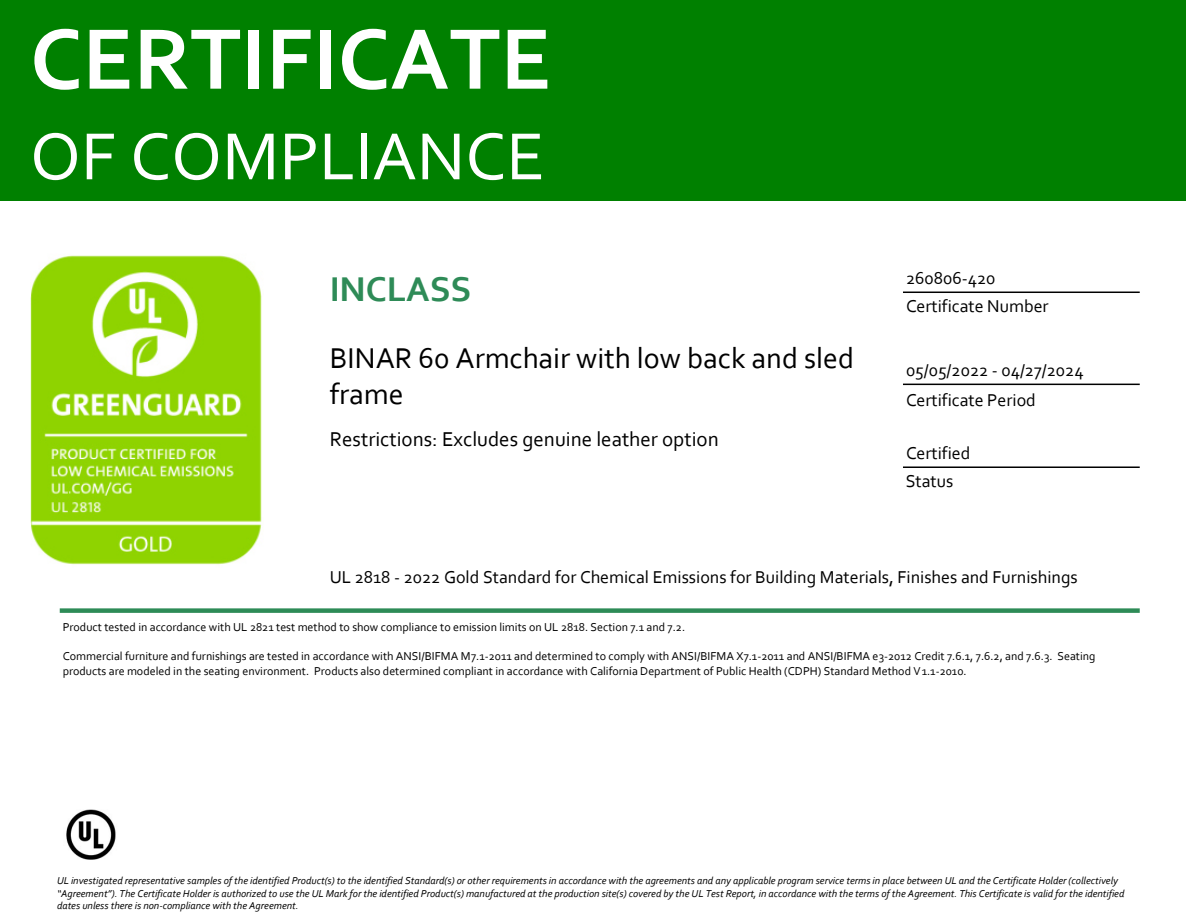
<style>
.page{position:relative;width:1188px;height:918px;background:#fff}
.page>*{position:absolute;margin:0;border:0;box-sizing:border-box;transform-origin:0 0}
.t1{font:700 90px "Corbel";color:#fff}
.t2{font:69.75px "Corbel";color:#fff}
.t3{font:700 36px "Corbel";color:#2e8b57}
.t4{font:30px/36.6px "Corbel";color:#000}
.t5{font:21px "Corbel";color:#000}
.t6{font:18px/28px "Corbel";color:#000}
.t7{font:12px/14.7px "Corbel";color:#000}
.t8{font:italic 10.5px/12.9px "Corbel";color:#000}
</style>
<div class="page">
<hr style="left:903px;top:466px;width:237px;height:2px;background:#000">
<hr style="left:903px;top:384px;width:237px;height:1px;background:#000">
<hr style="left:903px;top:292px;width:237px;height:1px;background:#000">
<div style="left:60px;top:608px;width:1080px;height:5px;background:#2e8b57"></div>
<img style="left:31px;top:255px;width:231px;height:310px">
<img style="left:66px;top:809px;width:50px;height:51px">
<div style="left:0;top:0;width:1186px;height:201px;background:#008000"></div>
<h1 class="t1" style="left:30px;top:22px;width:523px">CERTIFICATE</h1>
<h2 class="t2" style="left:30px;top:127px;width:516px">OF COMPLIANCE</h2>
<h3 class="t3" style="left:330px;top:275px;width:143px">INCLASS</h3>
<h3 class="t4" style="left:330px;top:342px;width:526px">BINAR 60 Armchair with low back and sled frame</h3>
<h3 class="t5" style="left:330px;top:430px;width:391px">Restrictions: Excludes genuine leather option</h3>
<h3 class="t6" style="left:906px;top:266px;width:144px">260806-420<br>Certificate Number</h3>
<h3 class="t6" style="left:906px;top:357px;width:179px;line-height:29.5px">05/05/2022 - 04/27/2024<br>Certificate Period</h3>
<h3 class="t6" style="left:906px;top:441px;width:66px">Certified<br>Status</h3>
<h3 class="t6" style="left:330px;top:564px;width:750px">UL 2818 - 2022 Gold Standard for Chemical Emissions for Building Materials, Finishes and Furnishings</h3>
<p class="t7" style="left:63px;top:621px;width:624px">Product tested in accordance with UL 2821 test method to show compliance to emission limits on UL 2818. Section 7.1 and 7.2.</p>
<p class="t7" style="left:63px;top:650px;width:1034px">Commercial furniture and furnishings are tested in accordance with ANSI/BIFMA M7.1-2011 and determined to comply with ANSI/BIFMA X7.1-2011 and ANSI/BIFMA e3-2012 Credit 7.6.1, 7.6.2, and 7.6.3. Seating products are modeled in the seating environment. Products also determined compliant in accordance with California Department of Public Health (CDPH) Standard Method V1.1-2010.</p>
<p class="t8" style="left:57px;top:875px;width:1069px">UL investigated representative samples of the identified Product(s) to the identified Standard(s) or other requirements in accordance with the agreements and any applicable program service terms in place between UL and the Certificate Holder (collectively “Agreement”). The Certificate Holder is authorized to use the UL Mark for the identified Product(s) manufactured at the production site(s) covered by the UL Test Report, in accordance with the terms of the Agreement. This Certificate is valid for the identified dates unless there is non-compliance with the Agreement.</p>
</div>
